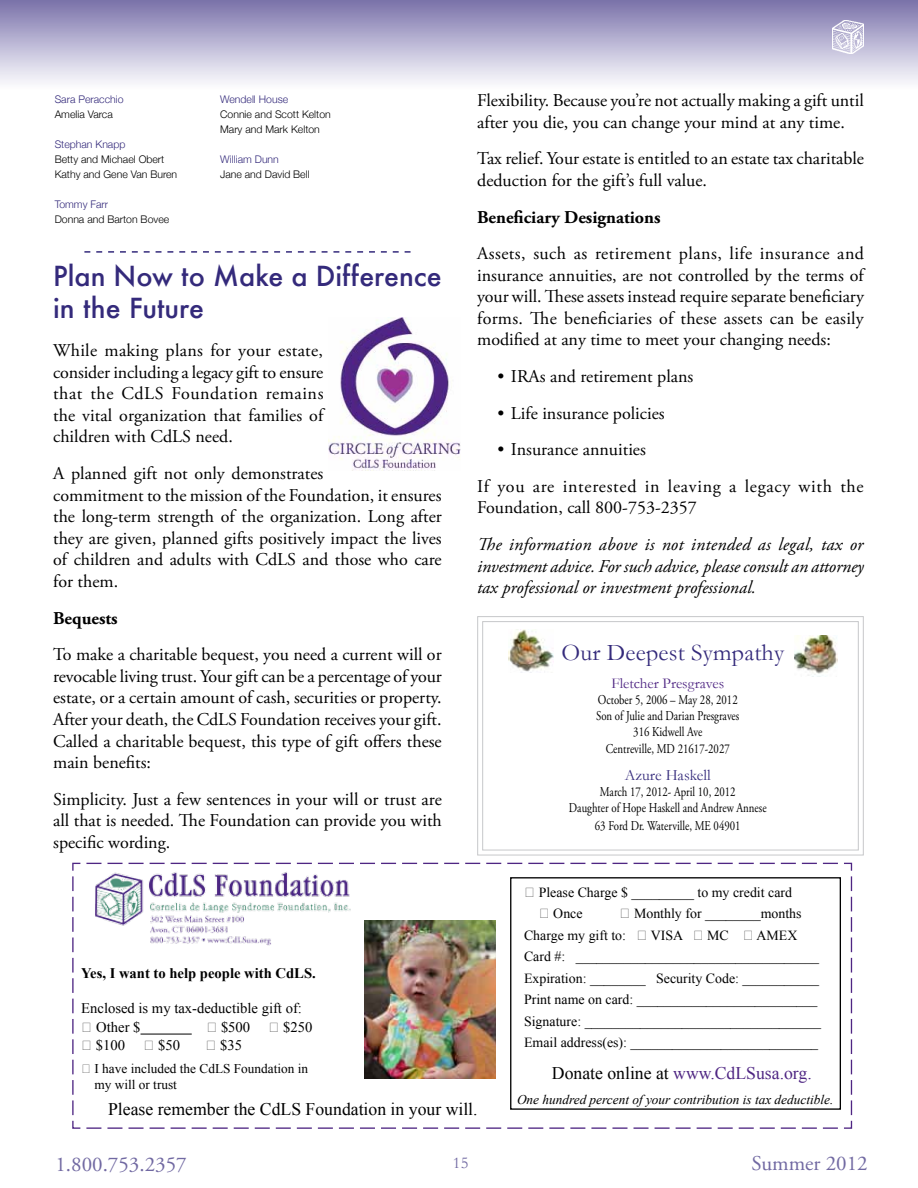
<style>
.page{position:relative;width:918px;height:1188px;background:#fff}
.page>*{position:absolute;margin:0;border:0;box-sizing:border-box;transform-origin:0 0}
.t1{font:500 27px/31.5px "Futura";color:#342a7b}
.t2{font:24px "Garamond";letter-spacing:.01em;color:#342a7b}
.t3{font:21px "Adobe Garamond Pro";color:#7169a2}
.t4{font:18px/21.6px "Adobe Garamond Pro";color:#000;text-align:justify}
.t5{font:italic 18px/21.6px "Adobe Garamond Pro";color:#000;text-align:justify}
.t6{font:18px/36.6px "Adobe Garamond Pro";letter-spacing:.04em;color:#000}
.t7{font:700 18px "Adobe Garamond Pro";color:#000}
.t8{font:17.7px "Times New Roman";color:#000}
.t9{font:17.7px "Times New Roman";color:#4f2683}
.t10{font:16.5px "Garamond";color:#7169a2}
.t11{font:15.75px "Garamond";color:#342a7b}
.t12{font:15px "Garamond";color:#4f2683}
.t13{font:14.7px/19.2px "Times New Roman";color:#000}
.t14{font:700 14.7px "Times New Roman";color:#000}
.t15{font:13.95px/21.5px "Times New Roman";color:#000}
.t16{font:13.5px/16.2px "Adobe Garamond Pro";color:#000;text-align:center;scale:.8 1}
.t17{font:italic 13.35px "Times New Roman";color:#000}
.t18{font:13.35px/15.9px "Times New Roman";color:#000}
.t19{font:300 10.5px/15px "Helvetica Neue";color:#000}
.t20{font:300 10.5px "Helvetica Neue";color:#342a7b}
.s1{font-size:14.7px}
.s2{color:#000}
</style>
<div class="page">
<div style="left:0;top:0;width:918px;height:103px;background:linear-gradient(to bottom,#7d75ac,#fff)"></div>
<div style="left:55px;top:93px;width:809px;height:158px;background:#fff"></div>
<svg style="left:84px;top:251px;width:327px;height:2px"></svg>
<svg style="left:477px;top:616px;width:387px;height:240px"></svg>
<div style="left:482px;top:621px;width:377px;height:230px;border:1px solid #c7c8ca"></div>
<img style="left:795px;top:635px;width:42px;height:41px">
<img style="left:509px;top:629px;width:45px;height:43px">
<img style="left:329px;top:317px;width:132px;height:154px">
<img style="left:832px;top:20px;width:32px;height:34px">
<svg style="left:72px;top:862px;width:781px;height:267px"></svg>
<hr style="left:141px;top:1034px;width:51px;height:1px;background:#000">
<div style="left:510px;top:877px;width:331px;height:233px;border:1px solid #000"></div>
<img style="left:81px;top:864px;width:287px;height:96px">
<img style="left:364px;top:921px;width:131px;height:158px">
<p class="t20" style="left:55px;top:93px;width:70px">Sara Peracchio</p>
<p class="t19" style="left:55px;top:107px;width:60px">Amelia Varca</p>
<p class="t20" style="left:55px;top:138px;width:72px">Stephan Knapp</p>
<p class="t19" style="left:55px;top:152px;width:124px">Betty and Michael Obert<br>Kathy and Gene Van Buren</p>
<p class="t20" style="left:55px;top:198px;width:55px">Tommy Farr</p>
<p class="t19" style="left:55px;top:212px;width:116px">Donna and Barton Bovee</p>
<p class="t20" style="left:220px;top:93px;width:70px">Wendell House</p>
<p class="t19" style="left:220px;top:107px;width:112px">Connie and Scott Kelton<br>Mary and Mark Kelton</p>
<p class="t20" style="left:220px;top:153px;width:60px">William Dunn</p>
<p class="t19" style="left:220px;top:167px;width:91px">Jane and David Bell</p>
<h1 class="t1" style="left:53px;top:260px;width:390px">Plan Now to Make a Difference in the Future</h1>
<p class="t4" style="left:53px;top:340px;width:272px">While making plans for your estate, consider including a legacy gift to ensure that the CdLS Foundation remains the vital organization that families of children with CdLS need.</p>
<p class="t4" style="left:53px;top:463px;width:390px;text-align:left">A planned gift not only demonstrates<br>commitment to the mission of the Foundation, it ensures the long-term strength of the organization. Long after they are given, planned gifts positively impact the lives of children and adults with CdLS and those who care for them.</p>
<p class="t7" style="left:53px;top:607px;width:66px">Bequests</p>
<p class="t4" style="left:53px;top:644px;width:390px">To make a charitable bequest, you need a current will or revocable living trust. Your gift can be a percentage of your estate, or a certain amount of cash, securities or property.<br>After your death, the CdLS Foundation receives your gift.<br>Called a charitable bequest, this type of gift offers these main benefits:</p>
<p class="t4" style="left:53px;top:789px;width:390px">Simplicity. Just a few sentences in your will or trust are all that is needed. The Foundation can provide you with specific wording.</p>
<p class="t4" style="left:477px;top:90px;width:388px">Flexibility. Because you’re not actually making a gift until after you die, you can change your mind at any time.</p>
<p class="t4" style="left:477px;top:148px;width:388px">Tax relief. Your estate is entitled to an estate tax charitable deduction for the gift’s full value.</p>
<p class="t7" style="left:477px;top:206px;width:185px">Beneficiary Designations</p>
<p class="t4" style="left:477px;top:243px;width:388px">Assets, such as retirement plans, life insurance and insurance annuities, are not controlled by the terms of your will. These assets instead require separate beneficiary forms. The beneficiaries of these assets can be easily modified at any time to meet your changing needs:</p>
<p class="t4" style="left:497px;top:366px;width:197px">• IRAs and retirement plans</p>
<p class="t4" style="left:497px;top:403px;width:169px">• Life insurance policies</p>
<p class="t6" style="left:477px;top:432px;width:388px;text-indent:20px">• Insurance annuities<br>If you are interested in leaving a legacy with the</p>
<p class="t4" style="left:477px;top:498px;width:221px">Foundation, call 800-753-2357</p>
<p class="t5" style="left:477px;top:534px;width:388px">The information above is not intended as legal, tax or investment advice. For such advice, please consult an attorney tax professional or investment professional.</p>
<h2 class="t2" style="left:561px;top:638px;width:224px">Our Deepest Sympathy</h2>
<p class="t12" style="left:611px;top:674px;width:114px">Fletcher Presgraves</p>
<p class="t16" style="left:596px;top:692px;width:180px">October 5, 2006 – May 28, 2012<br>Son of Julie and Darian Presgraves<br>316 Kidwell Ave<br>Centreville, MD 21617-2027</p>
<p class="t11" style="left:625px;top:765px;width:87px">Azure Haskell</p>
<p class="t16" style="left:569px;top:784px;width:249px">March 17, 2012- April 10, 2012<br>Daughter of Hope Haskell and Andrew Annese</p>
<p class="t16" style="left:595px;top:818px;width:184px">63 Ford Dr. Waterville, ME 04901</p>
<p class="t14" style="left:81px;top:963px;width:236px">Yes, I want to help people with CdLS.</p>
<p class="t13" style="left:81px;top:999px;width:222px">Enclosed is my tax-deductible gift of: ‪ Other $</p>
<p class="t13" style="left:206px;top:1018px;width:108px">‪ $500 ‪ $250</p>
<p class="t13" style="left:81px;top:1035px;width:45px">‪ $100</p>
<p class="t13" style="left:143px;top:1035px;width:38px">‪ $50</p>
<p class="t13" style="left:206px;top:1035px;width:38px">‪ $35</p>
<p class="t18" style="left:95px;top:1060px;width:215px;text-indent:-13px">‪ I have included the CdLS Foundation in my will or trust</p>
<p class="t8" style="left:108px;top:1097px;width:369px">Please remember the CdLS Foundation in your will.</p>
<p class="t15" style="left:539px;top:881px;width:255px;text-indent:-15px"><span class="s1">‪</span> Please Charge $ _________ to my credit card <span class="s1">‪</span> Once</p>
<p class="t15" style="left:524px;top:903px;width:298px;text-indent:95px"><span class="s1">‪</span> Monthly for ________months Charge my gift to: <span class="s1">‪</span> VISA <span class="s1">‪</span> MC <span class="s1">‪</span> AMEX Card #: ___________________________________ Expiration: ________ Security Code: ___________ Print name on card: __________________________ Signature: __________________________________ Email address(es): ___________________________</p>
<p class="t9" style="left:552px;top:1061px;width:259px"><span class="s2">Donate online at</span> www.CdLSusa.org.</p>
<p class="t17" style="left:517px;top:1091px;width:318px">One hundred percent of your contribution is tax deductible.</p>
<p class="t3" style="left:55px;top:1151px;width:133px">1.800.753.2357</p>
<p class="t10" style="left:453px;top:1153px;width:17px">15</p>
<p class="t3" style="left:752px;top:1151px;width:118px">Summer 2012</p>
</div>
